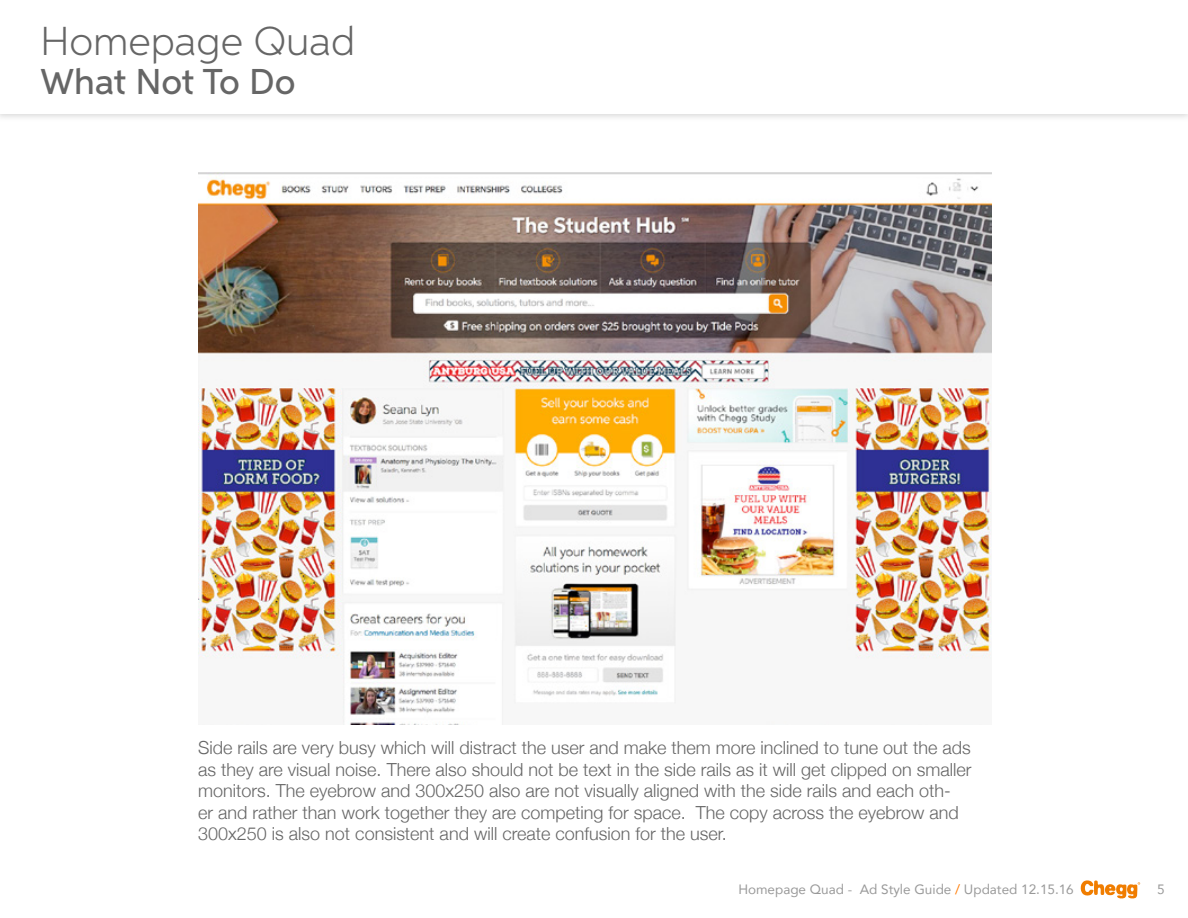
<style>
.page{position:relative;width:1188px;height:918px;background:#fff}
.page>*{position:absolute;margin:0;border:0;box-sizing:border-box;transform-origin:0 0}
.t1{font:300 40.5px "Aspira";color:#666}
.t2{font:500 36px "Aspira";letter-spacing:-.005em;color:#666}
.t3{font:300 18px/21.6px "Helvetica Neue";color:#666}
.t4{font:13.5px "Avenir";color:#999}
.s1{color:#ff7a00}
</style>
<div class="page">
<svg style="left:1080px;top:880px;width:60px;height:19px"></svg>
<div style="left:0;top:0;width:1188px;height:122px;background:#ccc;opacity:.75"></div>
<div style="left:0;top:0;width:1188px;height:114px;background:#fff"></div>
<img style="left:198px;top:172px;width:793px;height:552px">
<h1 class="t1" style="left:40px;top:17px;width:317px">Homepage Quad</h1>
<h2 class="t2" style="left:40px;top:59px;width:257px">What Not To Do</h2>
<p class="t3" style="left:198px;top:735px;width:775px">Side rails are very busy which will distract the user and make them more inclined to tune out the ads as they are visual noise. There also should not be text in the side rails as it will get clipped on smaller monitors. The eyebrow and 300x250 also are not visually aligned with the side rails and each oth-<br>er and rather than work together they are competing for space. The copy across the eyebrow and 300x250 is also not consistent and will create confusion for the user.</p>
<p class="t4" style="left:738px;top:878px;width:337px">Homepage Quad - Ad Style Guide <span class="s1">/</span> Updated 12.15.16</p>
<p class="t4" style="left:1157px;top:878px;width:9px">5</p>
</div>
